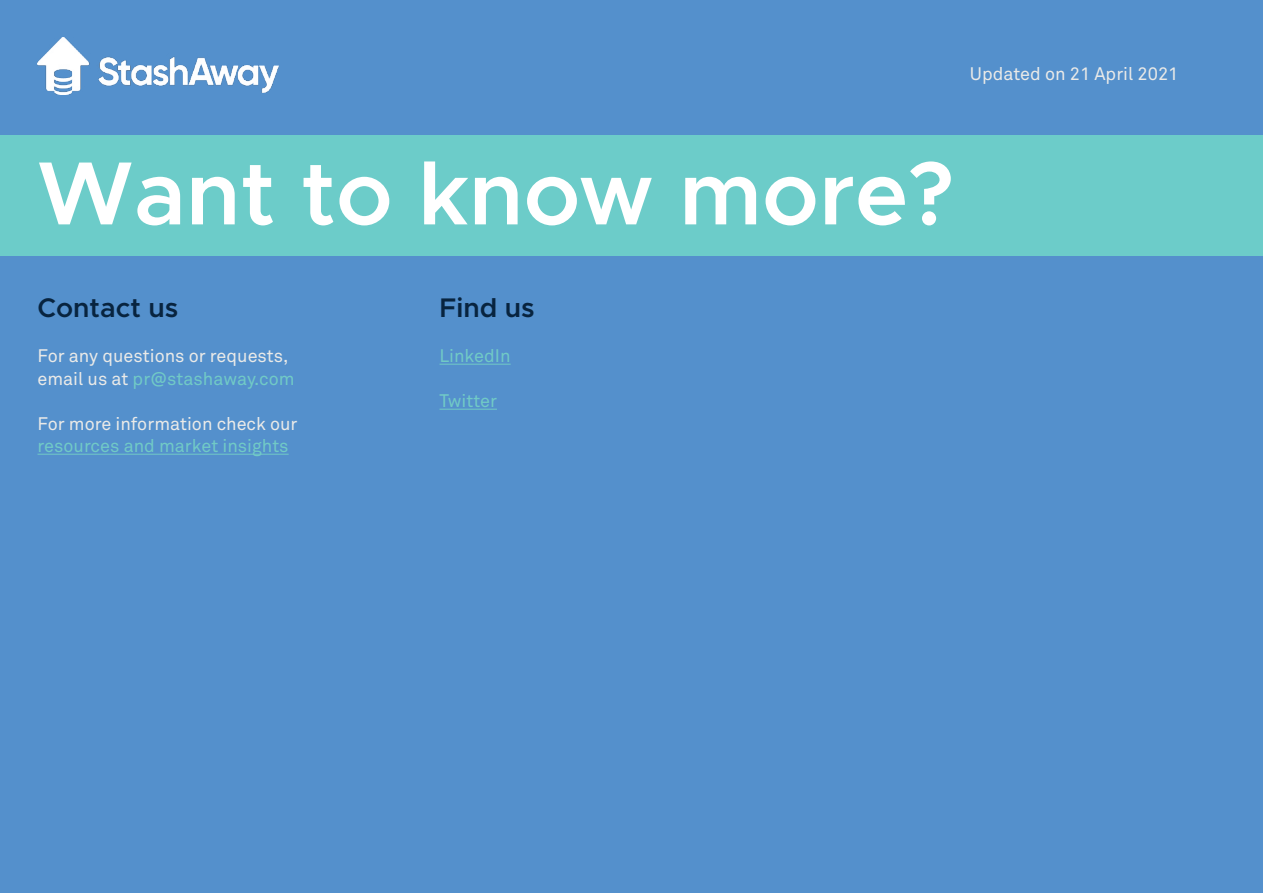
<style>
.page{position:relative;width:1263px;height:893px;background:#5490cc}
.page>*{position:absolute;margin:0;border:0;box-sizing:border-box;transform-origin:0 0}
.t1{font:600 90px "Metropolis";color:#fff}
.t2{font:600 27px "Metropolis";color:#08243f}
.t3{font:18px/22.5px "Akkurat Pro";color:#eaeae8}
.t4{font:18px "Akkurat Pro";color:#71cac6}
.s1{color:#71cac6}
</style>
<div class="page">
<img style="left:38px;top:38px;width:241px;height:56px">
<div style="left:0;top:135px;width:1263px;height:120px;background:#6cccc9"></div>
<hr style="left:38px;top:454px;width:251px;height:1px;background:#71cac6">
<hr style="left:439px;top:364px;width:72px;height:1px;background:#71cac6">
<hr style="left:439px;top:409px;width:58px;height:1px;background:#71cac6">
<p class="t3" style="left:970px;top:63px;width:210px">Updated on 21 April 2021</p>
<h1 class="t1" style="left:37px;top:137px;width:919px">Want to know more?</h1>
<h2 class="t2" style="left:38px;top:291px;width:142px">Contact us</h2>
<p class="t3" style="left:38px;top:345px;width:259px">For any questions or requests, email us at <span class="s1">pr@stashaway.com</span></p>
<p class="t3" style="left:38px;top:412px;width:261px">For more information check our</p>
<p class="t4" style="left:38px;top:435px;width:253px">resources and market insights</p>
<h2 class="t2" style="left:439px;top:291px;width:97px">Find us</h2>
<p class="t4" style="left:439px;top:345px;width:73px">LinkedIn</p>
<p class="t4" style="left:439px;top:390px;width:59px">Twitter</p>
</div>
